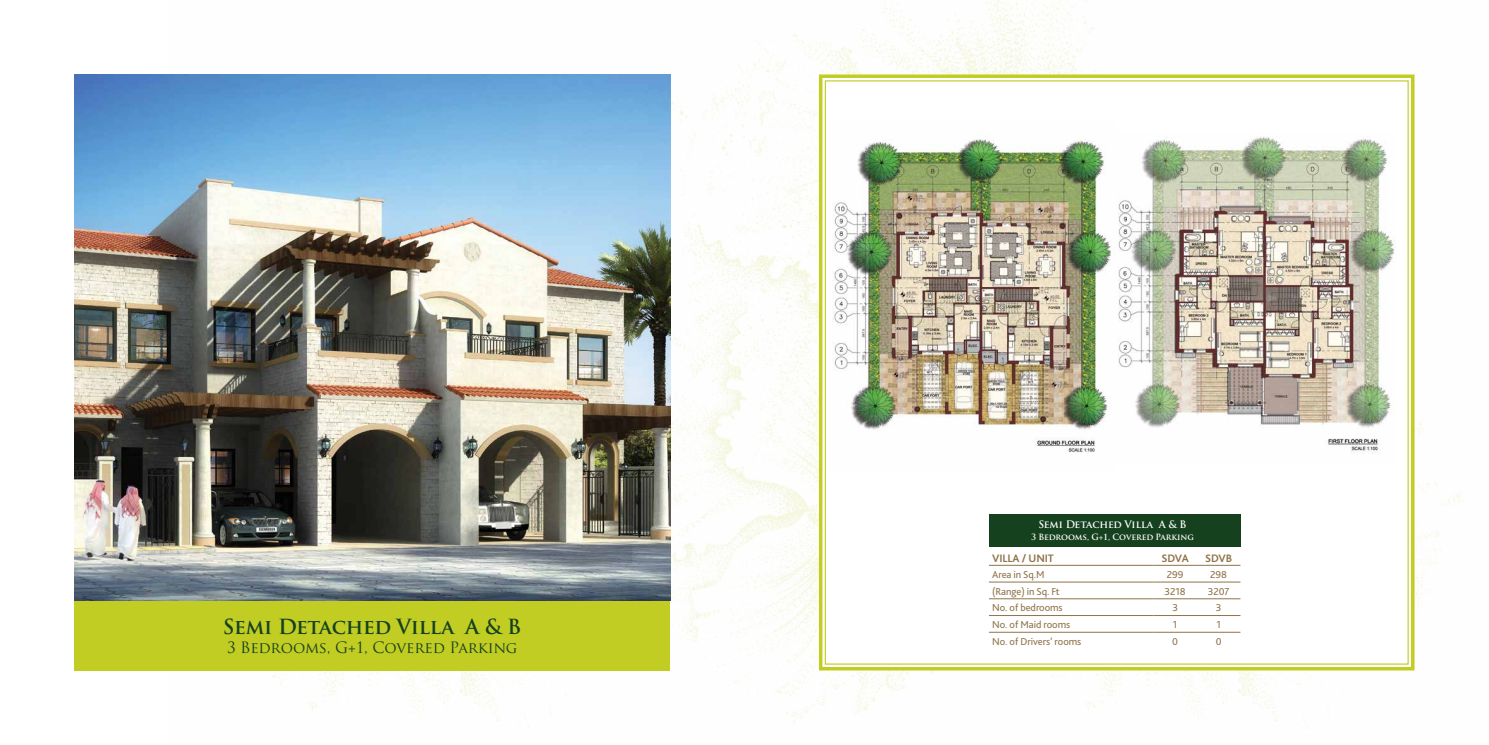
<style>
.page{position:relative;width:1489px;height:745px;background:#fff}
.page>*{position:absolute;margin:0;border:0;box-sizing:border-box;transform-origin:0 0}
.t1{font:700 20.3px "Trajan Pro";letter-spacing:-.01em;color:#15411e}
.t2{font:15.22px "Trajan Pro";letter-spacing:-.01em;color:#15411e}
.t3{font:700 11.29px "Bliss 2";letter-spacing:-.005em;color:#8e734a}
.t4{font:10.5px "Bliss 2";letter-spacing:-.005em;color:#8e734a}
.t5{font:700 10.06px "Trajan Pro";letter-spacing:-.01em;color:#fff}
.t6{font:700 8.4px "Trajan Pro";letter-spacing:-.01em;color:#fff}
</style>
<div class="page">
<img style="left:168px;top:0;width:1296px;height:724px">
<div style="left:74px;top:600px;width:596px;height:70px;background:#c2cd23"></div>
<svg style="left:817px;top:73px;width:599px;height:598px"></svg>
<img style="left:74px;top:74px;width:596px;height:526px">
<img style="left:829px;top:119px;width:287px;height:352px">
<img style="left:1116px;top:132px;width:280px;height:332px">
<hr style="left:988px;top:564px;width:165px;height:1px;background:#8e734a">
<hr style="left:1153px;top:564px;width:43px;height:1px;background:#8e734a">
<hr style="left:1196px;top:564px;width:44px;height:1px;background:#8e734a">
<hr style="left:988px;top:581px;width:165px;height:1px;background:#8e734a">
<hr style="left:1153px;top:581px;width:43px;height:1px;background:#8e734a">
<hr style="left:1196px;top:581px;width:44px;height:1px;background:#8e734a">
<hr style="left:988px;top:598px;width:165px;height:1px;background:#8e734a">
<hr style="left:1153px;top:598px;width:43px;height:1px;background:#8e734a">
<hr style="left:1196px;top:598px;width:44px;height:1px;background:#8e734a">
<hr style="left:988px;top:614px;width:165px;height:1px;background:#8e734a">
<hr style="left:1153px;top:614px;width:43px;height:1px;background:#8e734a">
<hr style="left:1196px;top:614px;width:44px;height:1px;background:#8e734a">
<hr style="left:988px;top:631px;width:165px;height:1px;background:#8e734a">
<hr style="left:1153px;top:631px;width:43px;height:1px;background:#8e734a">
<hr style="left:1196px;top:631px;width:44px;height:1px;background:#8e734a">
<div style="left:988px;top:514px;width:252px;height:32px;background:#15411e"></div>
<h1 class="t1" style="left:223px;top:613px;width:300px">Semi Detached Villa A &amp; B</h1>
<h2 class="t2" style="left:227px;top:637px;width:291px">3 Bedrooms, G+1, Covered Parking</h2>
<p class="t5" style="left:1038px;top:518px;width:150px">Semi Detached Villa A &amp; B</p>
<p class="t6" style="left:1031px;top:531px;width:164px">3 Bedrooms, G+1, Covered Parking</p>
<p class="t3" style="left:992px;top:551px;width:63px">VILLA / UNIT</p>
<p class="t3" style="left:1161px;top:551px;width:29px">SDVA</p>
<p class="t3" style="left:1204px;top:551px;width:29px">SDVB</p>
<p class="t4" style="left:992px;top:567px;width:54px">Area in Sq.M</p>
<p class="t4" style="left:1166px;top:567px;width:18px">299</p>
<p class="t4" style="left:1210px;top:567px;width:18px">298</p>
<p class="t4" style="left:992px;top:584px;width:69px">(Range) in Sq. Ft</p>
<p class="t4" style="left:1164px;top:584px;width:23px">3218</p>
<p class="t4" style="left:1207px;top:584px;width:23px">3207</p>
<p class="t4" style="left:992px;top:601px;width:72px">No. of bedrooms</p>
<p class="t4" style="left:1172px;top:601px;width:7px">3</p>
<p class="t4" style="left:1215px;top:601px;width:7px">3</p>
<p class="t4" style="left:992px;top:617px;width:80px">No. of Maid rooms</p>
<p class="t4" style="left:1172px;top:617px;width:6px">1</p>
<p class="t4" style="left:1216px;top:617px;width:6px">1</p>
<p class="t4" style="left:992px;top:634px;width:91px">No. of Drivers’ rooms</p>
<p class="t4" style="left:1172px;top:634px;width:7px">0</p>
<p class="t4" style="left:1215px;top:634px;width:7px">0</p>
</div>
